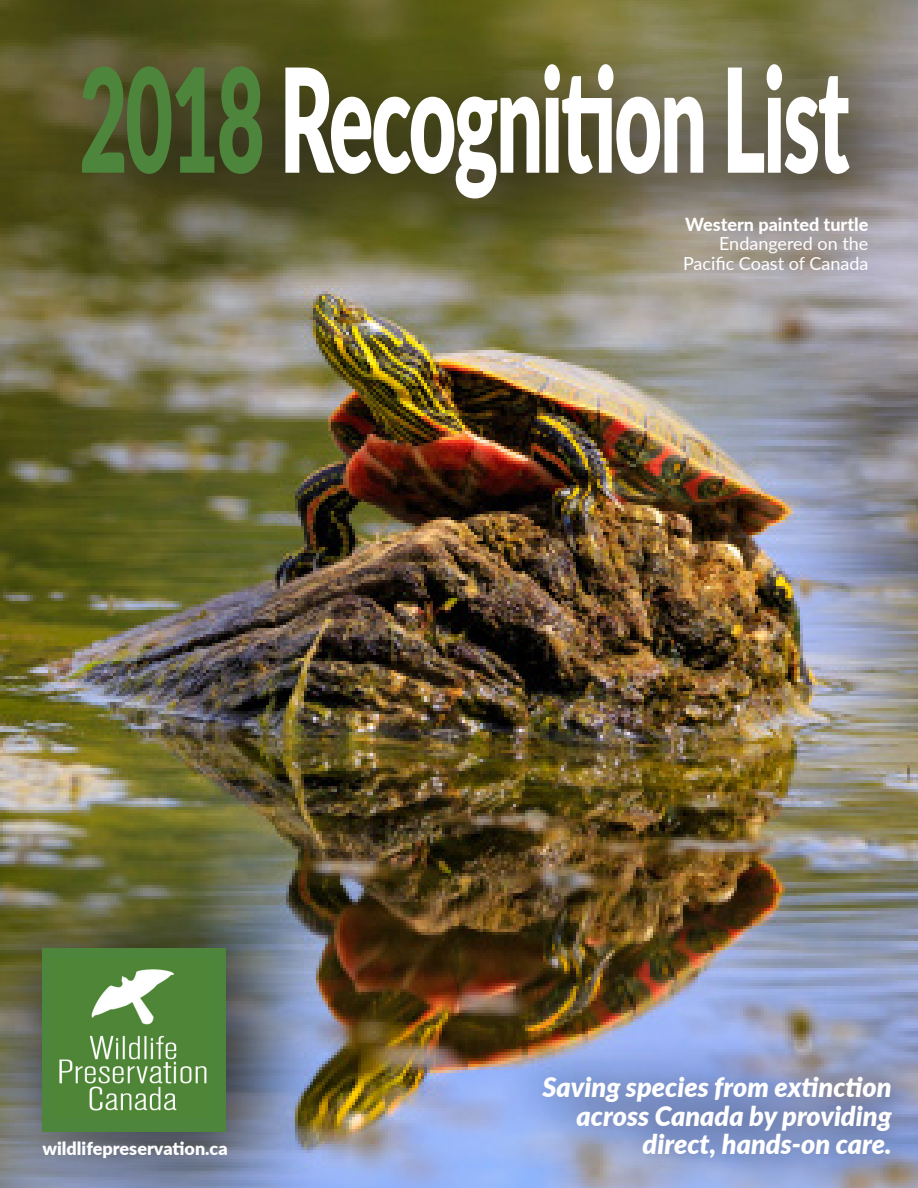
<style>
.page{position:relative;width:918px;height:1188px;background:#fff}
.page>*{position:absolute;margin:0;border:0;box-sizing:border-box;transform-origin:0 0}
.t1{font:900 144.3px "Lato";letter-spacing:-.025em;color:#fff;scale:.57 1}
.t2{font:italic 900 27px/28.5px "Lato";color:#fff;text-align:right}
.t3{font:18px/19.5px "Lato";color:#fff;text-align:right}
.t4{font:900 18px "Lato";color:#fff}
.t5{font:800 18px "Lato";color:#fff}
.s1{color:#4e853d}
</style>
<div class="page">
<img style="left:0;top:0;width:918px;height:1188px">
<svg style="left:28px;top:16px;width:890px;height:274px;background:#666340"></svg>
<svg style="left:502px;top:1036px;width:416px;height:152px;background:#8c9bc8"></svg>
<div style="left:0;top:870px;width:324px;height:318px;background:#231f20;opacity:.75"></div>
<div style="left:42px;top:948px;width:183px;height:184px;background:#4e853d"></div>
<img style="left:59px;top:969px;width:148px;height:142px">
<p class="t1" style="left:79px;top:12px;width:1353px"><span class="s1">2018</span> Recognition List</p>
<p class="t5" style="left:685px;top:211px;width:185px">Western painted turtle</p>
<p class="t3" style="left:683px;top:233px;width:187px">Endangered on the<br>Pacific Coast of Canada</p>
<p class="t2" style="left:543px;top:1072px;width:351px">Saving species from extinction across Canada by providing</p>
<p class="t4" style="left:42px;top:1135px;width:187px">wildlifepreservation.ca</p>
<p class="t2" style="left:643px;top:1129px;width:251px">direct, hands-on care.</p>
</div>
